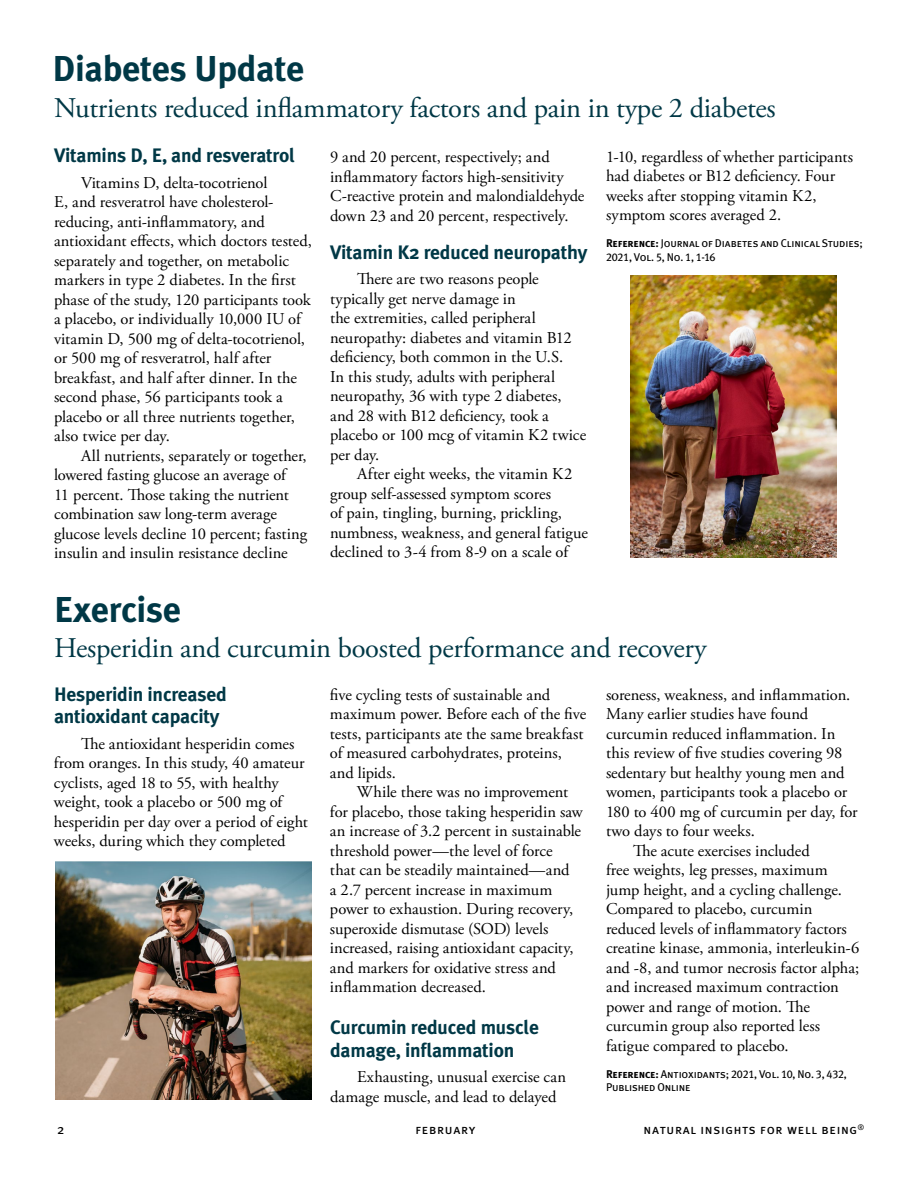
<style>
.page{position:relative;width:918px;height:1188px;background:#fff}
.page>*{position:absolute;margin:0;border:0;box-sizing:border-box;transform-origin:0 0}
.t1{font:700 36px "Meta Plus";letter-spacing:-.01em;color:#003846}
.t2{font:28.5px "Adobe Garamond Pro";letter-spacing:-.01em;color:#003846}
.t3{font:700 19.5px/22.5px "Meta Plus";letter-spacing:-.01em;color:#003846}
.t4{font:16.5px/19.5px "Adobe Garamond Pro";color:#000}
.t5{font:13.5px "Meta Plus Book Caps";letter-spacing:.05em;color:#000}
.t6{font:13.5px "Meta Plus";color:#000}
.t7{font:11.25px/13.5px "Meta Plus Book Caps";letter-spacing:-.015em;color:#000}
.s1{font-family:"Meta Plus Bold Caps"}
</style>
<div class="page">
<img style="left:631px;top:275px;width:205px;height:282px">
<img style="left:56px;top:862px;width:256px;height:238px">
<h1 class="t1" style="left:52px;top:48px;width:253px">Diabetes Update</h1>
<h2 class="t2" style="left:54px;top:91px;width:723px">Nutrients reduced inflammatory factors and pain in type 2 diabetes</h2>
<p class="t3" style="left:54px;top:144px;width:243px">Vitamins D, E, and resveratrol</p>
<p class="t4" style="left:54px;top:174px;width:259px;text-indent:27px">Vitamins D, delta-tocotrienol<br>E, and resveratrol have cholesterol&shy;reducing, anti-inflammatory, and antioxidant effects, which doctors tested, separately and together, on metabolic markers in type 2 diabetes. In the first phase of the study, 120 participants took a placebo, or individually 10,000 IU of vitamin D, 500 mg of delta-tocotrienol, or 500 mg of resveratrol, half after breakfast, and half after dinner. In the second phase, 56 participants took a placebo or all three nutrients together, also twice per day.</p>
<p class="t4" style="left:54px;top:447px;width:255px;text-indent:27px">All nutrients, separately or together, lowered fasting glucose an average of<br>11 percent. Those taking the nutrient combination saw long-term average glucose levels decline 10 percent; fasting insulin and insulin resistance decline</p>
<p class="t4" style="left:606px;top:147px;width:249px">1-10, regardless of whether participants had diabetes or B12 deficiency. Four weeks after stopping vitamin K2, symptom scores averaged 2.</p>
<p class="t7" style="left:606px;top:236px;width:258px"><span class="s1">Reference:</span> Journal of Diabetes and Clinical Studies;<br>2021, Vol. 5, No. 1, 1-16</p>
<p class="t4" style="left:330px;top:148px;width:256px">9 and 20 percent, respectively; and inflammatory factors high-sensitivity C-reactive protein and malondialdehyde down 23 and 20 percent, respectively.</p>
<p class="t3" style="left:330px;top:241px;width:259px">Vitamin K2 reduced neuropathy</p>
<p class="t4" style="left:330px;top:270px;width:258px;text-indent:27px">There are two reasons people typically get nerve damage in<br>the extremities, called peripheral neuropathy: diabetes and vitamin B12 deficiency, both common in the U.S.<br>In this study, adults with peripheral neuropathy, 36 with type 2 diabetes, and 28 with B12 deficiency, took a placebo or 100 mcg of vitamin K2 twice per day.</p>
<p class="t4" style="left:330px;top:465px;width:259px;text-indent:27px">After eight weeks, the vitamin K2 group self-assessed symptom scores<br>of pain, tingling, burning, prickling, numbness, weakness, and general fatigue declined to 3-4 from 8-9 on a scale of</p>
<h1 class="t1" style="left:54px;top:589px;width:129px">Exercise</h1>
<h2 class="t2" style="left:54px;top:631px;width:654px">Hesperidin and curcumin boosted performance and recovery</h2>
<p class="t3" style="left:54px;top:683px;width:175px">Hesperidin increased antioxidant capacity</p>
<p class="t4" style="left:54px;top:734px;width:255px;text-indent:27px">The antioxidant hesperidin comes from oranges. In this study, 40 amateur cyclists, aged 18 to 55, with healthy weight, took a placebo or 500 mg of hesperidin per day over a period of eight weeks, during which they completed</p>
<p class="t4" style="left:606px;top:685px;width:246px">soreness, weakness, and inflammation.</p>
<p class="t4" style="left:606px;top:705px;width:204px">Many earlier studies have found</p>
<p class="t4" style="left:606px;top:724px;width:231px">curcumin reduced inflammation. In</p>
<p class="t4" style="left:606px;top:744px;width:238px">this review of five studies covering 98</p>
<p class="t4" style="left:606px;top:763px;width:240px">sedentary but healthy young men and</p>
<p class="t4" style="left:606px;top:783px;width:243px">women, participants took a placebo or</p>
<p class="t4" style="left:606px;top:802px;width:253px">180 to 400 mg of curcumin per day, for</p>
<p class="t4" style="left:606px;top:822px;width:150px">two days to four weeks.</p>
<p class="t4" style="left:633px;top:841px;width:178px">The acute exercises included</p>
<p class="t4" style="left:606px;top:861px;width:223px">free weights, leg presses, maximum</p>
<p class="t4" style="left:606px;top:880px;width:238px">jump height, and a cycling challenge.</p>
<p class="t4" style="left:606px;top:900px;width:208px">Compared to placebo, curcumin</p>
<p class="t4" style="left:606px;top:919px;width:242px">reduced levels of inflammatory factors</p>
<p class="t4" style="left:606px;top:939px;width:255px">creatine kinase, ammonia, interleukin-6</p>
<p class="t4" style="left:606px;top:958px;width:255px">and -8, and tumor necrosis factor alpha;</p>
<p class="t4" style="left:606px;top:978px;width:234px">and increased maximum contraction</p>
<p class="t4" style="left:606px;top:997px;width:205px">power and range of motion. The</p>
<p class="t4" style="left:606px;top:1017px;width:216px">curcumin group also reported less</p>
<p class="t4" style="left:606px;top:1036px;width:184px">fatigue compared to placebo.</p>
<p class="t7" style="left:606px;top:1067px;width:242px"><span class="s1">Reference:</span> Antioxidants; 2021, Vol. 10, No. 3, 432,<br>Published Online</p>
<p class="t4" style="left:330px;top:685px;width:258px">five cycling tests of sustainable and maximum power. Before each of the five tests, participants ate the same breakfast of measured carbohydrates, proteins, and lipids.</p>
<p class="t4" style="left:330px;top:783px;width:254px;text-indent:27px">While there was no improvement for placebo, those taking hesperidin saw an increase of 3.2 percent in sustainable threshold power—the level of force<br>that can be steadily maintained—and<br>a 2.7 percent increase in maximum power to exhaustion. During recovery, superoxide dismutase (SOD) levels increased, raising antioxidant capacity, and markers for oxidative stress and inflammation decreased.</p>
<p class="t3" style="left:330px;top:1016px;width:211px">Curcumin reduced muscle damage, inflammation</p>
<p class="t4" style="left:330px;top:1068px;width:238px;text-indent:27px">Exhausting, unusual exercise can damage muscle, and lead to delayed</p>
<p class="t6" style="left:57px;top:1122px;width:9px">2</p>
<p class="t5" style="left:415px;top:1122px;width:62px">february</p>
<p class="t5" style="left:644px;top:1122px;width:222px">natural insights for well being<sup>®</sup></p>
</div>
